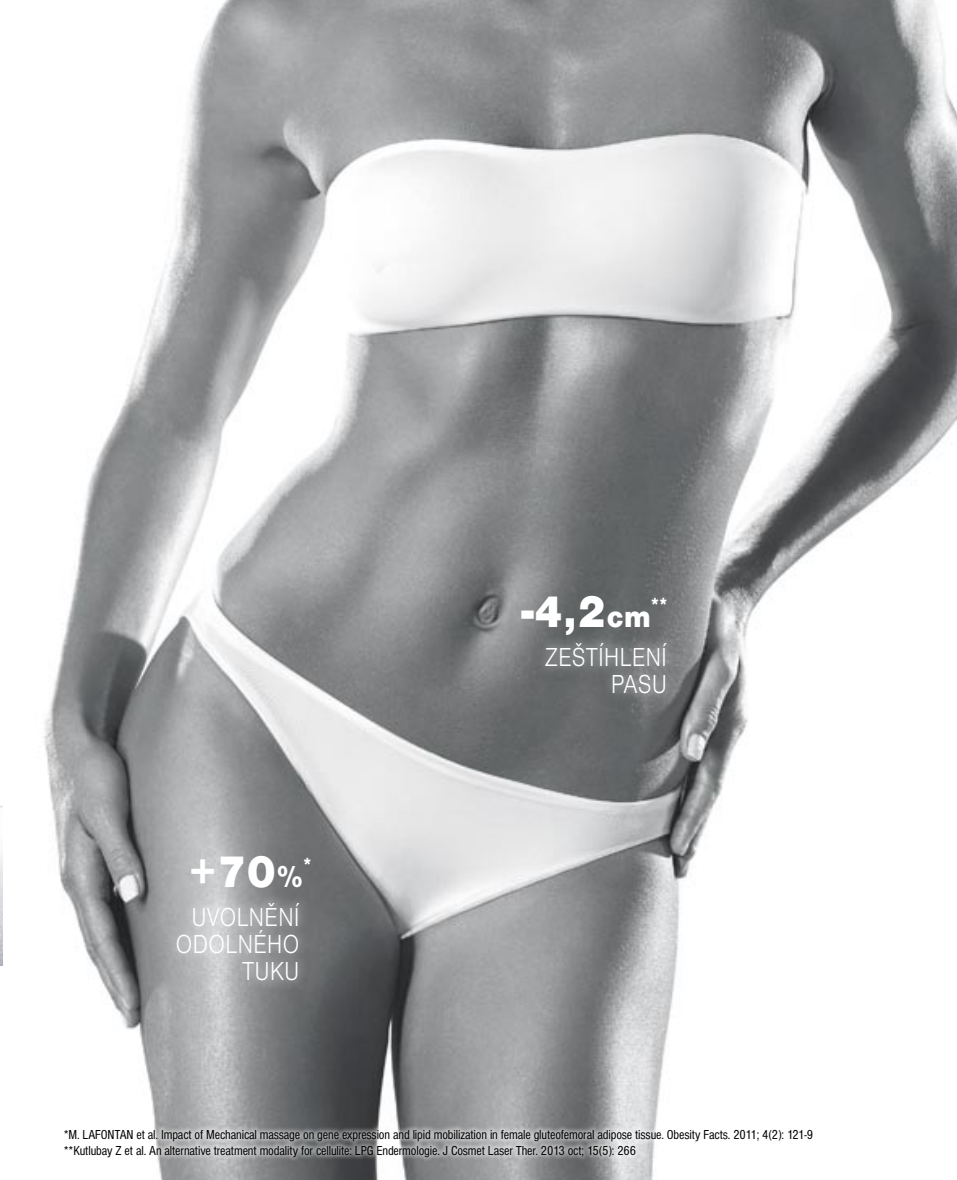
<style>
.page{position:relative;width:957px;height:1180px;background:#fff}
.page>*{position:absolute;margin:0;border:0;box-sizing:border-box;transform-origin:0 0}
.t1{font:45.68px "Nimbus San DEE Blac";color:#fff;scale:.93 1}
.t2{font:27px/27px "Nimbus San DEE Ligh";letter-spacing:.02em;color:#fff;text-align:right;scale:.85 1}
.t3{font:18.22px "Nimbus San DEE Blac";color:#fff;scale:.93 1}
.t4{font:condensed 13.5px/15.8px "Nimbus San DEE";letter-spacing:-.01em;color:#000}
.s1{font-size:31.5px}
</style>
<div class="page">
<img style="left:44px;top:0;width:913px;height:1122px">
<img style="left:0;top:806px;width:3px;height:160px">
<div style="left:531px;top:628px;width:217px;height:115px;background:#fff;opacity:.3"></div>
<div style="left:163px;top:888px;width:201px;height:141px;background:#fff;opacity:.3"></div>
<div style="left:57px;top:1122px;width:888px;height:58px;background:#fff;opacity:.5"></div>
<h1 class="t1" style="left:521px;top:585px;width:141px">-4,2<span class="s1">cm</span></h1>
<h3 class="t3" style="left:651px;top:594px;width:19px">**</h3>
<h1 class="t1" style="left:189px;top:845px;width:124px">+70<span class="s1">%</span></h1>
<h3 class="t3" style="left:303px;top:853px;width:10px">*</h3>
<h2 class="t2" style="left:176px;top:904px;width:147px">UVOLNĚNÍ<br>ODOLNÉHO<br>TUKU</h2>
<h2 class="t2" style="left:545px;top:644px;width:145px">ZEŠTÍHLENÍ<br>PASU</h2>
<p class="t4" style="left:64px;top:1127px;width:751px">*M. LAFONTAN et al. Impact of Mechanical massage on gene expression and lipid mobilization in female gluteofemoral adipose tissue. Obesity Facts. 2011; 4(2): 121-9 **Kutlubay Z et al. An alternative treatment modality for cellulite: LPG Endermologie. J Cosmet Laser Ther. 2013 oct; 15(5): 266</p>
</div>
